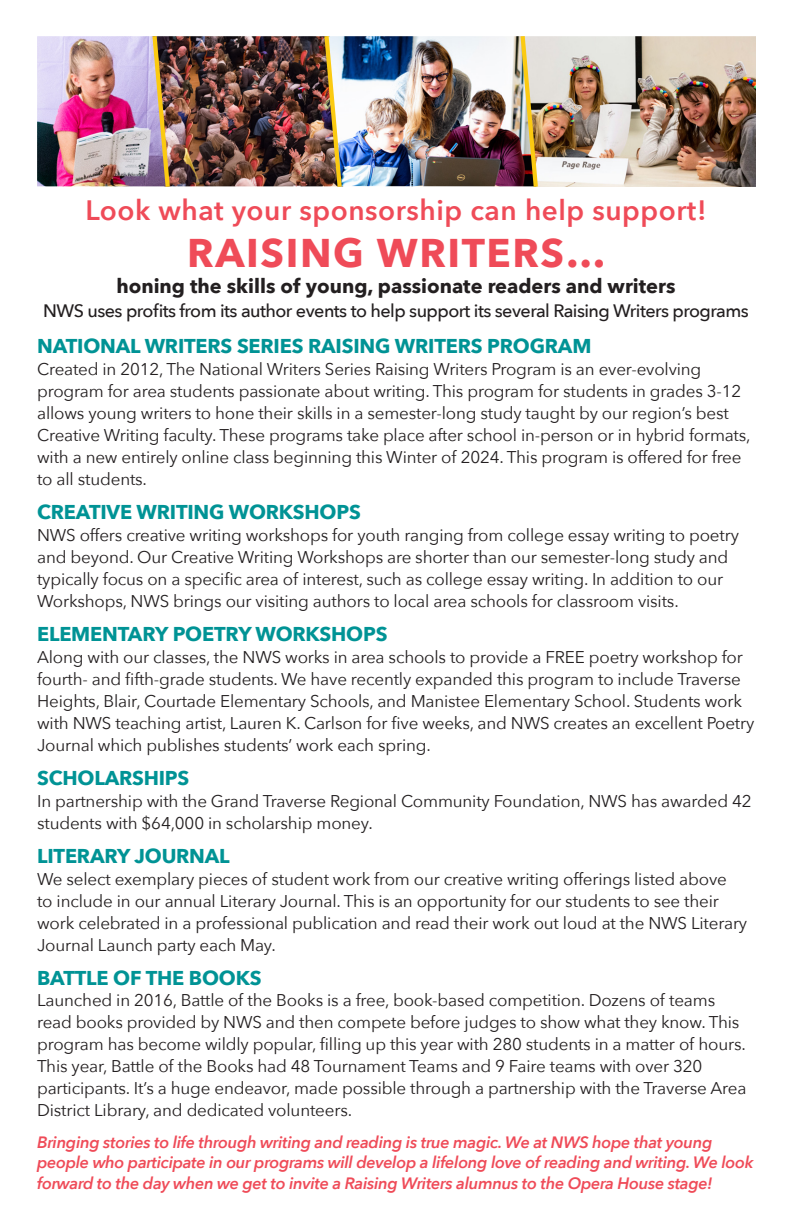
<style>
.page{position:relative;width:792px;height:1224px;background:#fff}
.page>*{position:absolute;margin:0;border:0;box-sizing:border-box;transform-origin:0 0}
.t1{font:700 40px "Avenir Next";letter-spacing:.04em;color:#ef4b58}
.t2{font:600 28px "Avenir Next";letter-spacing:.02em;color:#ef4b58}
.t3{font:700 20px "Avenir Next";letter-spacing:-.01em;color:#009395}
.t4{font:700 20px "Avenir Next";color:#231f20}
.t5{font:500 18px "Avenir Next";letter-spacing:-.03em;color:#231f20}
.t6{font:17px/22px "Avenir Next";letter-spacing:-.01em;color:#231f20}
.t7{font:italic 600 16.4px/20.6px "Avenir Next";letter-spacing:-.02em;color:#ef4b58}
</style>
<div class="page">
<img style="left:170px;top:36px;width:154px;height:150px">
<img style="left:37px;top:36px;width:115px;height:150px">
<img style="left:520px;top:36px;width:236px;height:151px">
<img style="left:342px;top:36px;width:179px;height:150px">
<img style="left:324px;top:36px;width:18px;height:151px">
<img style="left:521px;top:36px;width:17px;height:151px">
<img style="left:152px;top:36px;width:18px;height:151px">
<p class="t2" style="left:85px;top:186px;width:623px">Look what your sponsorship can help support!</p>
<p class="t1" style="left:187px;top:219px;width:420px">RAISING WRITERS…</p>
<p class="t4" style="left:116px;top:269px;width:561px">honing the skills of young, passionate readers and writers</p>
<p class="t5" style="left:43px;top:295px;width:707px">NWS uses profits from its author events to help support its several Raising Writers programs</p>
<p class="t3" style="left:37px;top:329px;width:556px">NATIONAL WRITERS SERIES RAISING WRITERS PROGRAM</p>
<p class="t6" style="left:37px;top:357px;width:715px">Created in 2012, The National Writers Series Raising Writers Program is an ever-evolving program for area students passionate about writing. This program for students in grades 3-12 allows young writers to hone their skills in a semester-long study taught by our region’s best Creative Writing faculty. These programs take place after school in-person or in hybrid formats, with a new entirely online class beginning this Winter of 2024. This program is offered for free to all students.</p>
<p class="t3" style="left:37px;top:495px;width:325px">CREATIVE WRITING WORKSHOPS</p>
<p class="t6" style="left:37px;top:523px;width:703px">NWS offers creative writing workshops for youth ranging from college essay writing to poetry and beyond. Our Creative Writing Workshops are shorter than our semester-long study and typically focus on a specific area of interest, such as college essay writing. In addition to our Workshops, NWS brings our visiting authors to local area schools for classroom visits.</p>
<p class="t3" style="left:37px;top:617px;width:352px">ELEMENTARY POETRY WORKSHOPS</p>
<p class="t6" style="left:37px;top:645px;width:719px">Along with our classes, the NWS works in area schools to provide a FREE poetry workshop for fourth- and fifth-grade students. We have recently expanded this program to include Traverse Heights, Blair, Courtade Elementary Schools, and Manistee Elementary School. Students work with NWS teaching artist, Lauren K. Carlson for five weeks, and NWS creates an excellent Poetry Journal which publishes students’ work each spring.</p>
<p class="t3" style="left:37px;top:761px;width:154px">SCHOLARSHIPS</p>
<p class="t6" style="left:37px;top:789px;width:716px">In partnership with the Grand Traverse Regional Community Foundation, NWS has awarded 42 students with $64,000 in scholarship money.</p>
<p class="t3" style="left:37px;top:839px;width:194px">LITERARY JOURNAL</p>
<p class="t6" style="left:37px;top:867px;width:712px">We select exemplary pieces of student work from our creative writing offerings listed above<br>to include in our annual Literary Journal. This is an opportunity for our students to see their work celebrated in a professional publication and read their work out loud at the NWS Literary Journal Launch party each May.</p>
<p class="t3" style="left:37px;top:961px;width:226px">BATTLE OF THE BOOKS</p>
<p class="t6" style="left:37px;top:988px;width:711px">Launched in 2016, Battle of the Books is a free, book-based competition. Dozens of teams read books provided by NWS and then compete before judges to show what they know. This program has become wildly popular, filling up this year with 280 students in a matter of hours.<br>This year, Battle of the Books had 48 Tournament Teams and 9 Faire teams with over 320 participants. It’s a huge endeavor, made possible through a partnership with the Traverse Area District Library, and dedicated volunteers.</p>
<p class="t7" style="left:37px;top:1131px;width:718px">Bringing stories to life through writing and reading is true magic. We at NWS hope that young people who participate in our programs will develop a lifelong love of reading and writing. We look forward to the day when we get to invite a Raising Writers alumnus to the Opera House stage!</p>
</div>
